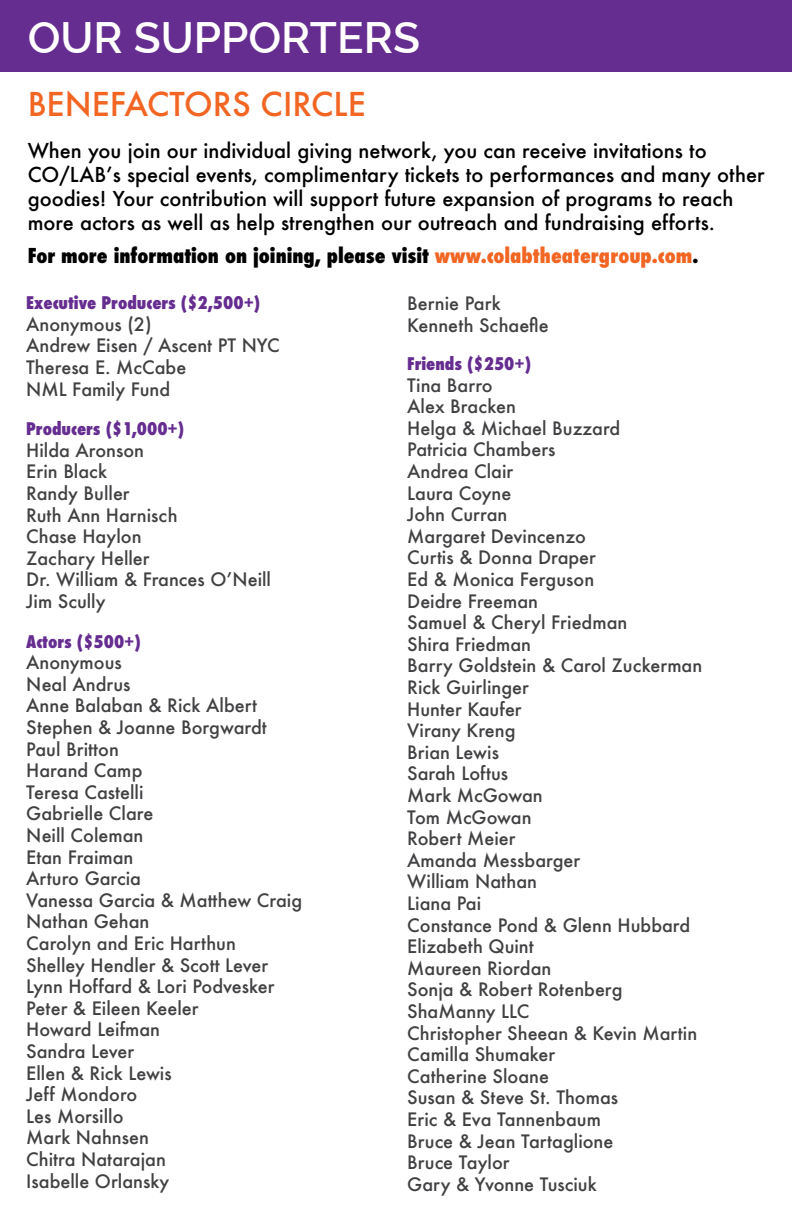
<style>
.page{position:relative;width:792px;height:1224px;background:#fff}
.page>*{position:absolute;margin:0;border:0;box-sizing:border-box;transform-origin:0 0}
.t1{font:600 44px "Raleway";color:#fff}
.t2{font:500 32px "Futura";color:#f26522}
.t3{font:500 20px/24px "Futura";color:#000}
.t4{font:800 condensed 20px "Futura";color:#000}
.t5{font:500 18px/21.6px "Futura";color:#414042}
.t6{font:800 condensed 17px "Futura";color:#662d91}
.s1{color:#f26522}
</style>
<div class="page">
<div style="left:1px;top:0;width:791px;height:72px;background:#662d91"></div>
<h1 class="t1" style="left:28px;top:12px;width:394px">OUR SUPPORTERS</h1>
<h2 class="t2" style="left:28px;top:82px;width:340px">BENEFACTORS CIRCLE</h2>
<p class="t3" style="left:28px;top:138px;width:738px">When you join our individual giving network, you can receive invitations to CO/LAB’s special events, complimentary tickets to performances and many other goodies! Your contribution will support future expansion of programs to reach more actors as well as help strengthen our outreach and fundraising efforts.</p>
<p class="t4" style="left:28px;top:241px;width:672px">For more information on joining, please visit <span class="s1">www.colabtheatergroup.com</span>.</p>
<p class="t6" style="left:26px;top:291px;width:236px">Executive Producers ($2,500+)</p>
<p class="t5" style="left:26px;top:313px;width:255px">Anonymous (2)<br>Andrew Eisen / Ascent PT NYC<br>Theresa E. McCabe<br>NML Family Fund</p>
<p class="t6" style="left:26px;top:417px;width:159px">Producers ($1,000+)</p>
<p class="t5" style="left:26px;top:439px;width:246px">Hilda Aronson<br>Erin Black<br>Randy Buller<br>Ruth Ann Harnisch<br>Chase Haylon<br>Zachary Heller<br>Dr. William &amp; Frances O’Neill<br>Jim Scully</p>
<p class="t6" style="left:26px;top:630px;width:116px">Actors ($500+)</p>
<p class="t5" style="left:26px;top:652px;width:277px">Anonymous<br>Neal Andrus<br>Anne Balaban &amp; Rick Albert<br>Stephen &amp; Joanne Borgwardt<br>Paul Britton<br>Harand Camp<br>Teresa Castelli<br>Gabrielle Clare<br>Neill Coleman<br>Etan Fraiman<br>Arturo Garcia<br>Vanessa Garcia &amp; Matthew Craig<br>Nathan Gehan<br>Carolyn and Eric Harthun<br>Shelley Hendler &amp; Scott Lever<br>Lynn Hoffard &amp; Lori Podvesker<br>Peter &amp; Eileen Keeler<br>Howard Leifman<br>Sandra Lever<br>Ellen &amp; Rick Lewis<br>Jeff Mondoro<br>Les Morsillo<br>Mark Nahnsen<br>Chitra Natarajan<br>Isabelle Orlansky</p>
<p class="t5" style="left:407px;top:292px;width:143px">Bernie Park<br>Kenneth Schaefle</p>
<p class="t6" style="left:407px;top:352px;width:125px">Friends ($250+)</p>
<p class="t5" style="left:407px;top:374px;width:296px">Tina Barro<br>Alex Bracken<br>Helga &amp; Michael Buzzard<br>Patricia Chambers<br>Andrea Clair<br>Laura Coyne<br>John Curran<br>Margaret Devincenzo<br>Curtis &amp; Donna Draper<br>Ed &amp; Monica Ferguson<br>Deidre Freeman<br>Samuel &amp; Cheryl Friedman<br>Shira Friedman<br>Barry Goldstein &amp; Carol Zuckerman<br>Rick Guirlinger<br>Hunter Kaufer<br>Virany Kreng<br>Brian Lewis<br>Sarah Loftus<br>Mark McGowan<br>Tom McGowan<br>Robert Meier<br>Amanda Messbarger<br>William Nathan<br>Liana Pai<br>Constance Pond &amp; Glenn Hubbard<br>Elizabeth Quint<br>Maureen Riordan<br>Sonja &amp; Robert Rotenberg<br>ShaManny LLC<br>Christopher Sheean &amp; Kevin Martin<br>Camilla Shumaker<br>Catherine Sloane<br>Susan &amp; Steve St. Thomas<br>Eric &amp; Eva Tannenbaum<br>Bruce &amp; Jean Tartaglione<br>Bruce Taylor<br>Gary &amp; Yvonne Tusciuk</p>
</div>
